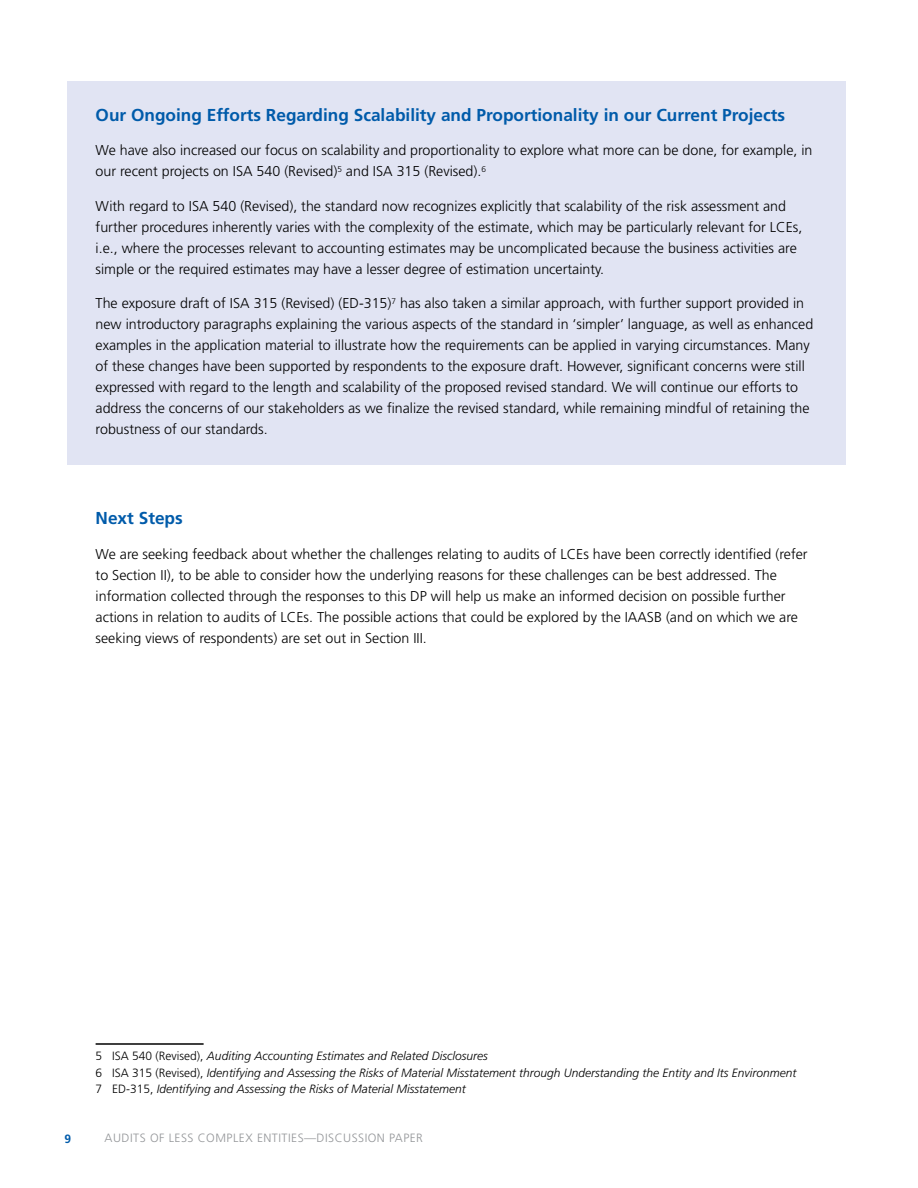
<style>
.page{position:relative;width:918px;height:1188px;background:#fff}
.page>*{position:absolute;margin:0;border:0;box-sizing:border-box;transform-origin:0 0}
.t1{font:700 17.25px "Frutiger LT Std";color:#005baa}
.t2{font:300 14.25px/21px "Frutiger LT Std";color:#000}
.t3{font:italic 300 12px/16.5px "Frutiger LT Std";color:#000}
.t4{font:300 12px "Frutiger LT Std";letter-spacing:.04em;color:#939598}
.t5{font:700 12px "Frutiger LT Std";color:#005baa}
.s1{font-style:normal}
</style>
<div class="page">
<div style="left:67px;top:81px;width:778px;height:383px;background:#e1e4f3"></div>
<hr style="left:96px;top:1043px;width:108px;height:2px;background:#000">
<p class="t1" style="left:96px;top:105px;width:691px">Our Ongoing Efforts Regarding Scalability and Proportionality in our Current Projects</p>
<p class="t2" style="left:96px;top:140px;width:718px">We have also increased our focus on scalability and proportionality to explore what more can be done, for example, in our recent projects on ISA 540 (Revised)<sup>5</sup> and ISA 315 (Revised).<sup>6</sup></p>
<p class="t2" style="left:96px;top:196px;width:708px">With regard to ISA 540 (Revised), the standard now recognizes explicitly that scalability of the risk assessment and further procedures inherently varies with the complexity of the estimate, which may be particularly relevant for LCEs, i.e., where the processes relevant to accounting estimates may be uncomplicated because the business activities are simple or the required estimates may have a lesser degree of estimation uncertainty.</p>
<p class="t2" style="left:96px;top:293px;width:719px">The exposure draft of ISA 315 (Revised) (ED-315)<sup>7</sup> has also taken a similar approach, with further support provided in new introductory paragraphs explaining the various aspects of the standard in ‘simpler’ language, as well as enhanced examples in the application material to illustrate how the requirements can be applied in varying circumstances. Many of these changes have been supported by respondents to the exposure draft. However, significant concerns were still expressed with regard to the length and scalability of the proposed revised standard. We will continue our efforts to address the concerns of our stakeholders as we finalize the revised standard, while remaining mindful of retaining the robustness of our standards.</p>
<p class="t1" style="left:96px;top:508px;width:89px">Next Steps</p>
<p class="t2" style="left:96px;top:544px;width:714px">We are seeking feedback about whether the challenges relating to audits of LCEs have been correctly identified (refer to Section II), to be able to consider how the underlying reasons for these challenges can be best addressed. The information collected through the responses to this DP will help us make an informed decision on possible further actions in relation to audits of LCEs. The possible actions that could be explored by the IAASB (and on which we are seeking views of respondents) are set out in Section III.</p>
<p class="t3" style="left:96px;top:1048px;width:702px"><span class="s1">5 ISA 540 (Revised),</span> Auditing Accounting Estimates and Related Disclosures<br><span class="s1">6 ISA 315 (Revised),</span> Identifying and Assessing the Risks of Material Misstatement through Understanding the Entity and Its Environment<br><span class="s1">7 ED-315,</span> Identifying and Assessing the Risks of Material Misstatement</p>
<p class="t5" style="left:65px;top:1131px;width:8px">9</p>
<p class="t4" style="left:105px;top:1131px;width:320px">AUDITS OF LESS COMPLEX ENTITIES—DISCUSSION PAPER</p>
</div>
